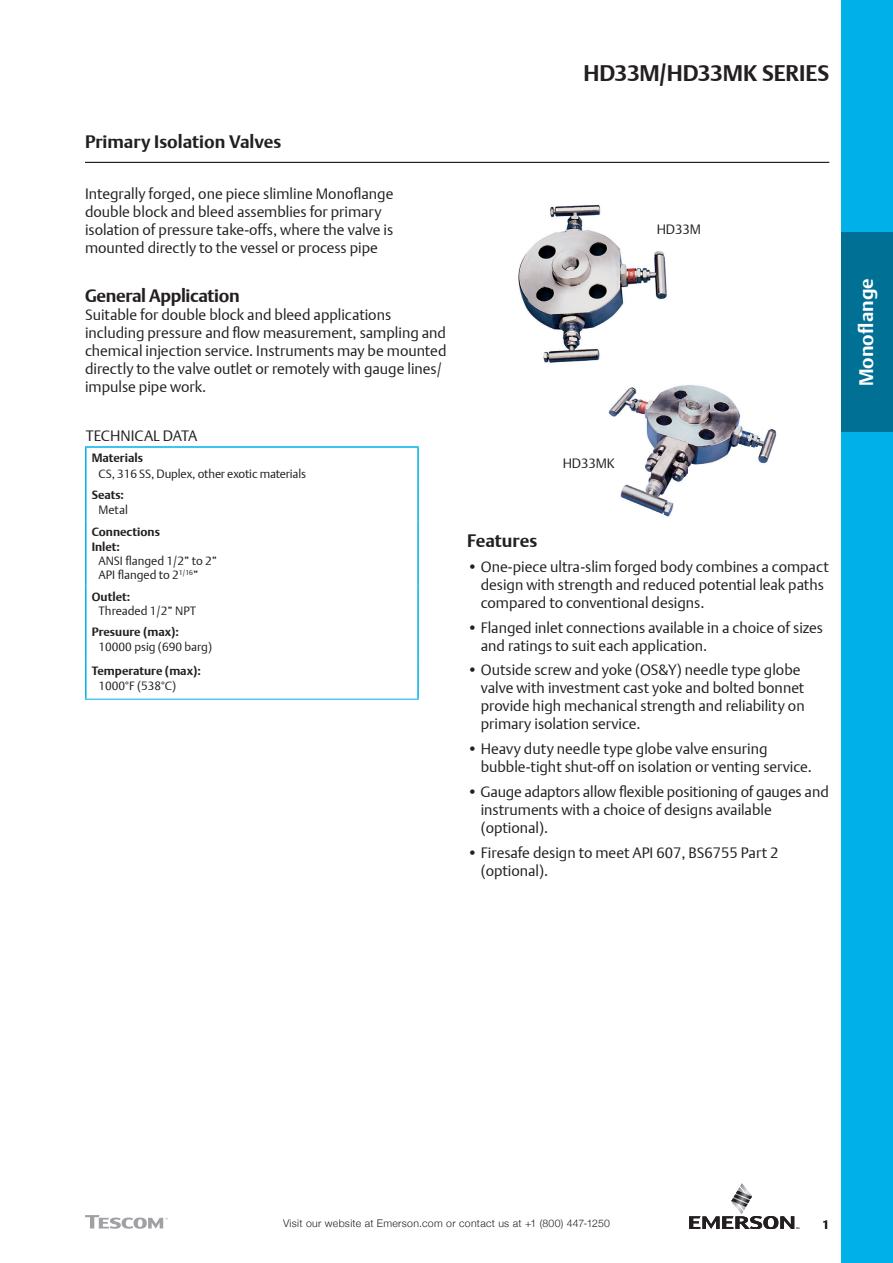
<style>
.page{position:relative;width:893px;height:1263px;background:#fff}
.page>*{position:absolute;margin:0;border:0;box-sizing:border-box;transform-origin:0 0}
.t1{font:700 22.5px "DTL Argo T";letter-spacing:-.005em;color:#231f20}
.t2{font:700 19.5px "DTL Argo T";color:#fff}
.t3{font:700 18px "DTL Argo T";letter-spacing:-.005em;color:#231f20}
.t4{font:15px/18px "DTL Argo T Light";color:#231f20}
.t5{font:13.5px "DTL Argo T Light";letter-spacing:-.01em;color:#231f20}
.t6{font:12px/14.4px "DTL Argo T Light";letter-spacing:-.005em;color:#231f20}
.t7{font:700 12px/14.4px "DTL Argo T";color:#231f20}
.t8{font:300 10.5px "Helvetica Neue";letter-spacing:.03em;color:#231f20}
</style>
<div class="page">
<div style="left:842px;top:0;width:51px;height:1263px;background:#00b0e9"></div>
<svg style="left:85px;top:1215px;width:83px;height:14px"></svg>
<div style="left:842px;top:233px;width:51px;height:199px;background:#007095"></div>
<hr style="left:85px;top:162px;width:744px;height:1px;background:#231f20">
<svg style="left:689px;top:1183px;width:110px;height:46px"></svg>
<hr style="left:85px;top:446px;width:334px;height:2px;background:#00b0e9">
<hr style="left:85px;top:448px;width:2px;height:36px;background:#00b0e9">
<hr style="left:417px;top:448px;width:2px;height:36px;background:#00b0e9">
<hr style="left:85px;top:484px;width:2px;height:37px;background:#00b0e9">
<hr style="left:85px;top:521px;width:2px;height:64px;background:#00b0e9">
<hr style="left:85px;top:585px;width:2px;height:36px;background:#00b0e9">
<hr style="left:417px;top:484px;width:2px;height:37px;background:#00b0e9">
<hr style="left:417px;top:521px;width:2px;height:64px;background:#00b0e9">
<hr style="left:417px;top:585px;width:2px;height:36px;background:#00b0e9">
<hr style="left:85px;top:621px;width:2px;height:39px;background:#00b0e9">
<hr style="left:85px;top:660px;width:2px;height:39px;background:#00b0e9">
<hr style="left:417px;top:621px;width:2px;height:39px;background:#00b0e9">
<hr style="left:417px;top:660px;width:2px;height:39px;background:#00b0e9">
<hr style="left:85px;top:699px;width:334px;height:1px;background:#00b0e9">
<img style="left:518px;top:205px;width:259px;height:312px">
<p class="t3" style="left:85px;top:131px;width:198px">Primary Isolation Valves</p>
<p class="t4" style="left:85px;top:185px;width:310px">Integrally forged, one piece slimline Monoflange double block and bleed assemblies for primary isolation of pressure take-offs, where the valve is mounted directly to the vessel or process pipe</p>
<p class="t3" style="left:85px;top:284px;width:156px">General Application</p>
<p class="t4" style="left:85px;top:305px;width:363px">Suitable for double block and bleed applications including pressure and flow measurement, sampling and chemical injection service. Instruments may be mounted directly to the valve outlet or remotely with gauge lines/ impulse pipe work.</p>
<p class="t4" style="left:86px;top:427px;width:113px">TECHNICAL DATA</p>
<p class="t7" style="left:92px;top:451px;width:53px">Materials</p>
<p class="t6" style="left:99px;top:466px;width:209px">CS, 316 SS, Duplex, other exotic materials</p>
<p class="t7" style="left:92px;top:488px;width:34px">Seats:</p>
<p class="t6" style="left:99px;top:502px;width:31px">Metal</p>
<p class="t7" style="left:92px;top:525px;width:70px">Connections<br>Inlet:</p>
<p class="t6" style="left:99px;top:553px;width:120px">ANSI flanged 1/2” to 2”<br>API flanged to 2<sup>1/16</sup>”</p>
<p class="t7" style="left:92px;top:589px;width:40px">Outlet:</p>
<p class="t6" style="left:99px;top:603px;width:99px">Threaded 1/2” NPT</p>
<p class="t7" style="left:92px;top:625px;width:89px">Presuure (max):</p>
<p class="t6" style="left:99px;top:639px;width:115px">10000 psig (690 barg)</p>
<p class="t7" style="left:92px;top:664px;width:111px">Temperature (max):</p>
<p class="t6" style="left:99px;top:678px;width:79px">1000°F (538°C)</p>
<h1 class="t1" style="left:583px;top:60px;width:247px">HD33M/HD33MK SERIES</h1>
<p class="t5" style="left:657px;top:221px;width:46px">HD33M</p>
<p class="t5" style="left:563px;top:455px;width:54px">HD33MK</p>
<p class="t3" style="left:467px;top:530px;width:72px">Features</p>
<p class="t4" style="left:481px;top:557px;width:350px;text-indent:-14px">• One-piece ultra-slim forged body combines a compact design with strength and reduced potential leak paths compared to conventional designs.</p>
<p class="t4" style="left:481px;top:618px;width:344px;text-indent:-14px">• Flanged inlet connections available in a choice of sizes and ratings to suit each application.</p>
<p class="t4" style="left:481px;top:661px;width:325px;text-indent:-14px">• Outside screw and yoke (OS&amp;Y) needle type globe valve with investment cast yoke and bolted bonnet provide high mechanical strength and reliability on primary isolation service.</p>
<p class="t4" style="left:481px;top:740px;width:333px;text-indent:-14px">• Heavy duty needle type globe valve ensuring bubble-tight shut-off on isolation or venting service.</p>
<p class="t4" style="left:481px;top:782px;width:350px;text-indent:-14px">• Gauge adaptors allow flexible positioning of gauges and instruments with a choice of designs available (optional).</p>
<p class="t4" style="left:481px;top:843px;width:299px;text-indent:-14px">• Firesafe design to meet API 607, BS6755 Part 2 (optional).</p>
<h2 class="t2" style="left:855px;top:386px;width:110px;rotate:-90deg">Monoflange</h2>
<p class="t8" style="left:283px;top:1215px;width:328px">Visit our website at Emerson.com or contact us at +1 (800) 447-1250</p>
<p class="t7" style="left:823px;top:1217px;width:8px">1</p>
</div>
